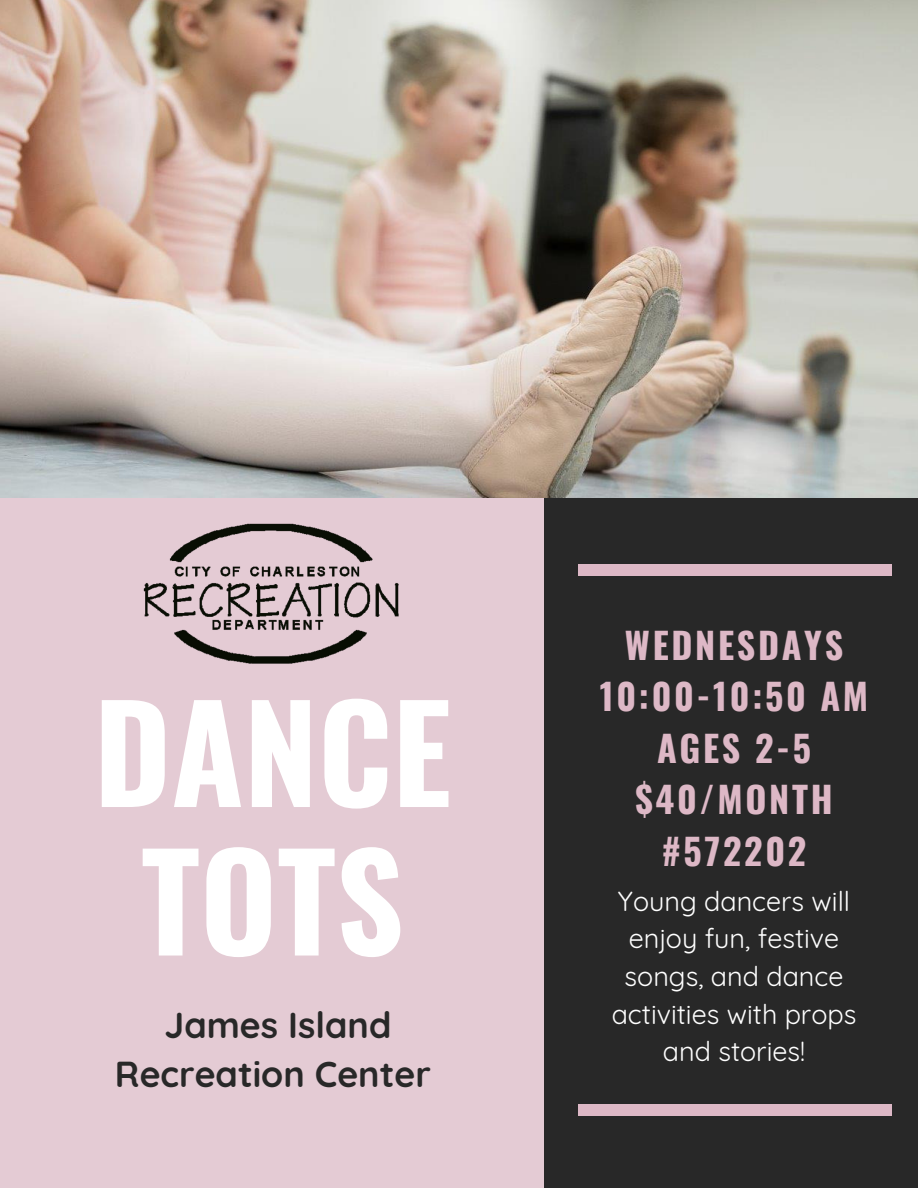
<style>
.page{position:relative;width:918px;height:1188px;background:#e4cbd4}
.page>*{position:absolute;margin:0;border:0;box-sizing:border-box;transform-origin:0 0}
.t1{font:700 132px/148.5px "Oswald";color:#fff;text-align:center}
.t2{font:700 36px/51.6px "Oswald";letter-spacing:.075em;color:#ddb8c6;text-align:center}
.t3{font:700 36px/49.5px "Quicksand";color:#282828;text-align:center}
.t4{font:27px/37.7px "Quicksand";color:#fff;text-align:center}
</style>
<div class="page">
<div style="left:545px;top:459px;width:373px;height:729px;background:#282828"></div>
<img style="left:0;top:0;width:918px;height:497px">
<div style="left:578px;top:564px;width:313px;height:12px;background:#ddb8c6"></div>
<div style="left:578px;top:1104px;width:313px;height:12px;background:#ddb8c6"></div>
<img style="left:143px;top:523px;width:256px;height:141px">
<h1 class="t1" style="left:94px;top:673px;width:359px">DANCE<br>TOTS</h1>
<h2 class="t3" style="left:115px;top:1000px;width:318px">James Island<br>Recreation Center</h2>
<h2 class="t2" style="left:600px;top:618px;width:270px">WEDNESDAYS<br>10:00-10:50 AM<br>AGES 2-5 $40/MONTH #572202</h2>
<p class="t4" style="left:612px;top:882px;width:246px">Young dancers will enjoy fun, festive songs, and dance activities with props and stories!</p>
</div>
